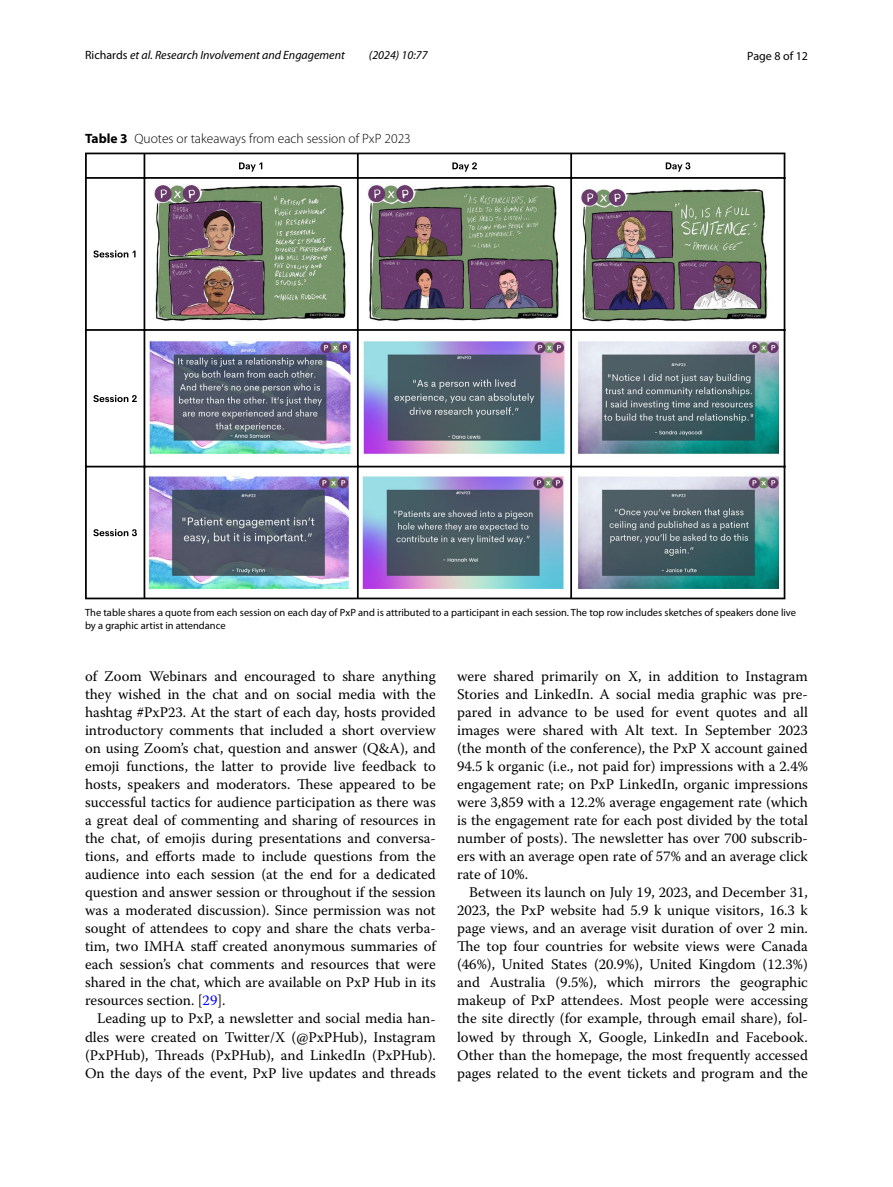
<style>
.page{position:relative;width:893px;height:1187px;background:#fff}
.page>*{position:absolute;margin:0;border:0;box-sizing:border-box;transform-origin:0 0}
.t1{font:14.7px/18px "Warnock Pro";color:#000;text-align:justify}
.t2{font:300 13.5px "Myriad Pro";color:#000}
.t3{font:italic 12px "Myriad Pro";color:#000}
.t4{font:12px "Myriad Pro";color:#000}
.t5{font:10.5px/12.8px "Myriad Pro";color:#000}
.s1{font-style:normal}
.s2{font-weight:700}
.s3{color:#00f}
</style>
<div class="page">
<img style="left:149px;top:181px;width:630px;height:407px">
<svg style="left:239px;top:162px;width:23px;height:10px"></svg>
<svg style="left:452px;top:162px;width:25px;height:10px"></svg>
<svg style="left:666px;top:162px;width:24px;height:10px"></svg>
<svg style="left:93px;top:250px;width:43px;height:7px"></svg>
<svg style="left:93px;top:395px;width:44px;height:7px"></svg>
<svg style="left:93px;top:529px;width:44px;height:7px"></svg>
<hr style="left:85px;top:154px;width:2px;height:443px;background:#000">
<hr style="left:144px;top:154px;width:1px;height:443px;background:#000">
<hr style="left:357px;top:154px;width:2px;height:443px;background:#000">
<hr style="left:570px;top:154px;width:2px;height:443px;background:#000">
<hr style="left:784px;top:154px;width:1px;height:443px;background:#000">
<hr style="left:85px;top:152px;width:700px;height:2px;background:#000">
<hr style="left:85px;top:177px;width:700px;height:2px;background:#000">
<hr style="left:85px;top:329px;width:700px;height:2px;background:#000">
<hr style="left:85px;top:465px;width:700px;height:2px;background:#000">
<hr style="left:85px;top:597px;width:700px;height:2px;background:#000">
<p class="t3" style="left:85px;top:48px;width:261px"><span class="s1">Richards</span> et al. Research Involvement and Engagement</p>
<p class="t3" style="left:369px;top:48px;width:60px">(2024) 10:77</p>
<p class="t4" style="left:747px;top:48px;width:62px">Page 8 of 12</p>
<p class="t2" style="left:85px;top:131px;width:327px"><span class="s2">Table 3</span> Quotes or takeaways from each session of PxP 2023</p>
<p class="t5" style="left:85px;top:606px;width:713px">The table shares a quote from each session on each day of PxP and is attributed to a participant in each session. The top row includes sketches of speakers done live by a graphic artist in attendance</p>
<p class="t1" style="left:85px;top:667px;width:352px">of Zoom Webinars and encouraged to share anything they wished in the chat and on social media with the hashtag #PxP23. At the start of each day, hosts provided introductory comments that included a short overview on using Zoom’s chat, question and answer (Q&amp;A), and emoji functions, the latter to provide live feedback to hosts, speakers and moderators. These appeared to be successful tactics for audience participation as there was a great deal of commenting and sharing of resources in the chat, of emojis during presentations and conversa&shy;tions, and efforts made to include questions from the audience into each session (at the end for a dedicated question and answer session or throughout if the session was a moderated discussion). Since permission was not sought of attendees to copy and share the chats verba&shy;tim, two IMHA staff created anonymous summaries of each session’s chat comments and resources that were shared in the chat, which are available on PxP Hub in its resources section. [<span class="s3">29</span>].</p>
<p class="t1" style="left:85px;top:1009px;width:352px;text-indent:12px">Leading up to PxP, a newsletter and social media han&shy;dles were created on Twitter/X (@PxPHub), Instagram (PxPHub), Threads (PxPHub), and LinkedIn (PxPHub).<br>On the days of the event, PxP live updates and threads</p>
<p class="t1" style="left:457px;top:667px;width:352px">were shared primarily on X, in addition to Instagram Stories and LinkedIn. A social media graphic was pre&shy;pared in advance to be used for event quotes and all images were shared with Alt text. In September 2023 (the month of the conference), the PxP X account gained 94.5 k organic (i.e., not paid for) impressions with a 2.4% engagement rate; on PxP LinkedIn, organic impressions were 3,859 with a 12.2% average engagement rate (which is the engagement rate for each post divided by the total number of posts). The newsletter has over 700 subscrib&shy;ers with an average open rate of 57% and an average click rate of 10%.</p>
<p class="t1" style="left:457px;top:883px;width:352px;text-indent:12px">Between its launch on July 19, 2023, and December 31, 2023, the PxP website had 5.9 k unique visitors, 16.3 k page views, and an average visit duration of over 2 min.<br>The top four countries for website views were Canada (46%), United States (20.9%), United Kingdom (12.3%) and Australia (9.5%), which mirrors the geographic makeup of PxP attendees. Most people were accessing the site directly (for example, through email share), fol&shy;lowed by through X, Google, LinkedIn and Facebook.<br>Other than the homepage, the most frequently accessed pages related to the event tickets and program and the</p>
</div>
